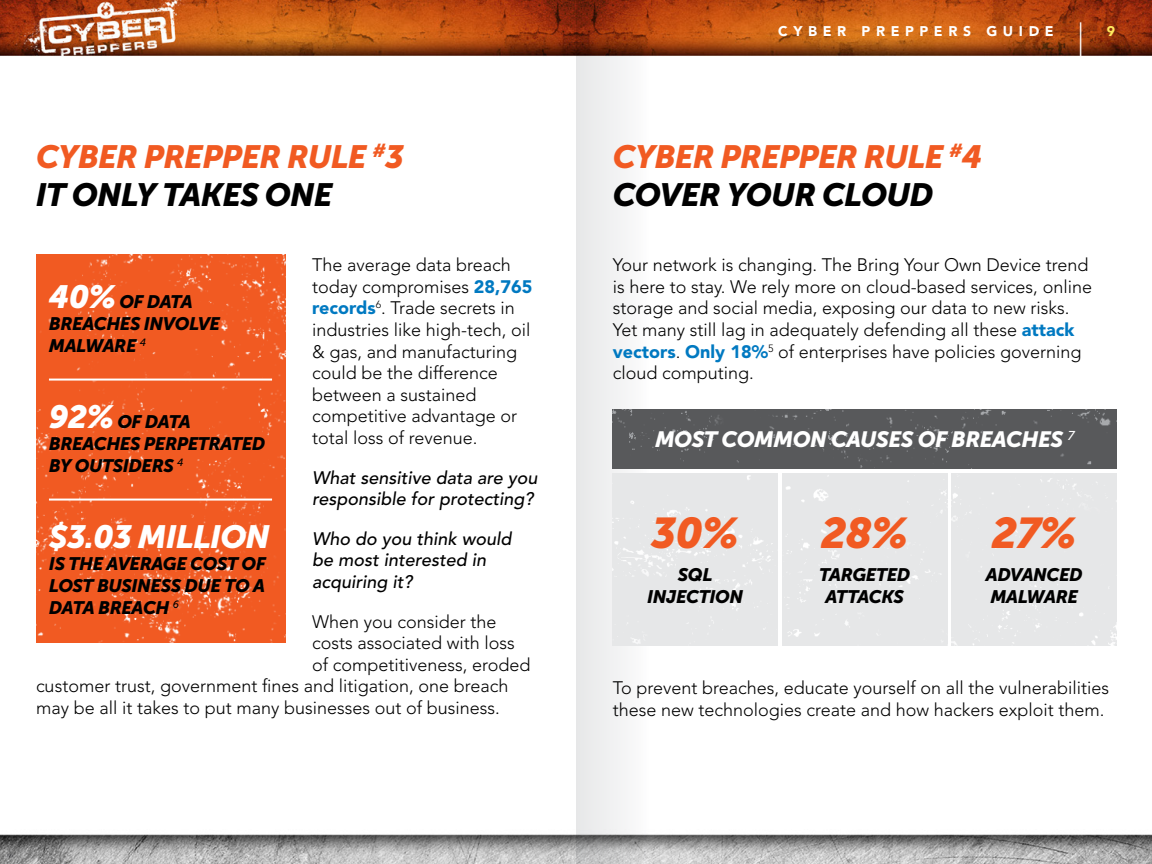
<style>
.page{position:relative;width:1152px;height:864px;background:#fff}
.page>*{position:absolute;margin:0;border:0;box-sizing:border-box;transform-origin:0 0}
.t1{font:500 56px "Avenir";color:#fff;scale:.25 1}
.t2{font:italic 42.8px "Museo Sans 900";color:#f15a22}
.t3{font:italic 32px/38.4px "Museo Sans 900";letter-spacing:-.025em;color:#f15a22}
.t4{font:italic 32px "Museo Sans 900";letter-spacing:-.025em;color:#fff}
.t5{font:italic 22px "Museo Sans 900";letter-spacing:-.025em;color:#fff}
.t6{font:300 18px/21.6px "Avenir";color:#000}
.t7{font:italic 18px/22px "Museo Sans 900";letter-spacing:-.025em;color:#000}
.t8{font:italic 500 18px/21.6px "Avenir";color:#000}
.t9{font:900 14px "Avenir";letter-spacing:.4em;color:#fff}
.t10{font:900 14px "Avenir";color:#ffe95e}
.s1{color:#000}
.s2{font-weight:900;color:#0079c1}
.s3{font-size:32px;color:#fff}
</style>
<div class="page">
<img style="left:0;top:0;width:1152px;height:864px">
<svg style="left:576px;top:0;width:73px;height:864px"></svg>
<div style="left:613px;top:410px;width:504px;height:58px;background:#58595b"></div>
<div style="left:613px;top:473px;width:165px;height:172px;background:#e6e7e8"></div>
<div style="left:782px;top:473px;width:165px;height:172px;background:#e6e7e8"></div>
<div style="left:952px;top:473px;width:165px;height:172px;background:#e6e7e8"></div>
<img style="left:36px;top:255px;width:249px;height:387px">
<hr style="left:49px;top:379px;width:223px;height:2px;background:#fff">
<hr style="left:49px;top:499px;width:223px;height:2px;background:#fff">
<h3 class="t3" style="left:36px;top:137px;width:370px">CYBER PREPPER RULE <sup>#</sup>3<br><span class="s1">IT ONLY TAKES ONE</span></h3>
<p class="t6" style="left:312px;top:254px;width:222px">The average data breach today compromises <span class="s2">28,765 records</span><sup>6</sup>. Trade secrets in industries like high-tech, oil &amp; gas, and manufacturing could be the difference between a sustained competitive advantage or total loss of revenue.</p>
<p class="t8" style="left:312px;top:467px;width:227px">What sensitive data are you responsible for protecting?</p>
<p class="t8" style="left:312px;top:528px;width:201px">Who do you think would be most interested in acquiring it?</p>
<p class="t6" style="left:312px;top:611px;width:186px">When you consider the</p>
<p class="t6" style="left:312px;top:632px;width:204px">costs associated with loss</p>
<p class="t6" style="left:312px;top:654px;width:220px">of competitiveness, eroded</p>
<p class="t6" style="left:36px;top:675px;width:474px">customer trust, government fines and litigation, one breach</p>
<p class="t6" style="left:36px;top:697px;width:465px">may be all it takes to put many businesses out of business.</p>
<p class="t7" style="left:49px;top:290px;width:173px"><span class="s3">40%</span> OF DATA<br>BREACHES INVOLVE<br>MALWARE <sup>4</sup></p>
<p class="t7" style="left:49px;top:410px;width:218px"><span class="s3">92%</span> OF DATA<br>BREACHES PERPETRATED<br>BY OUTSIDERS <sup>4</sup></p>
<h3 class="t4" style="left:49px;top:518px;width:223px">$3.03 MILLION</h3>
<p class="t7" style="left:49px;top:552px;width:218px;text-align:justify">IS THE AVERAGE COST OF LOST BUSINESS DUE TO A DATA BREACH <sup>6</sup></p>
<p class="t9" style="left:778px;top:23px;width:139px">Cyber Prepp</p>
<p class="t9" style="left:934px;top:23px;width:121px">ers Guide</p>
<h1 class="t1" style="left:1079px;top:10px;width:17px">I</h1>
<p class="t10" style="left:1107px;top:23px;width:10px">9</p>
<h3 class="t3" style="left:613px;top:137px;width:371px">CYBER PREPPER RULE <sup>#</sup>4<br><span class="s1">COVER YOUR CLOUD</span></h3>
<p class="t6" style="left:613px;top:254px;width:481px">Your network is changing. The Bring Your Own Device trend is here to stay. We rely more on cloud-based services, online storage and social media, exposing our data to new risks.<br>Yet many still lag in adequately defending all these <span class="s2">attack vectors</span>. <span class="s2">Only 18%</span><sup>5</sup> of enterprises have policies governing cloud computing.</p>
<p class="t5" style="left:655px;top:427px;width:421px">MOST COMM ON CAUSES OF BREACHES <sup>7</sup></p>
<h2 class="t2" style="left:651px;top:508px;width:89px">30%</h2>
<p class="t7" style="left:647px;top:564px;width:97px;text-align:center">SQL<br>INJECTION</p>
<h2 class="t2" style="left:821px;top:508px;width:89px">28%</h2>
<p class="t7" style="left:819px;top:564px;width:93px;text-align:center">TARGETED<br>ATTACKS</p>
<h2 class="t2" style="left:992px;top:508px;width:87px">27%</h2>
<p class="t7" style="left:986px;top:564px;width:98px">ADVANCED<br>MALWARE</p>
<p class="t6" style="left:613px;top:677px;width:498px">To prevent breaches, educate yourself on all the vulnerabilities these new technologies create and how hackers exploit them.</p>
</div>
